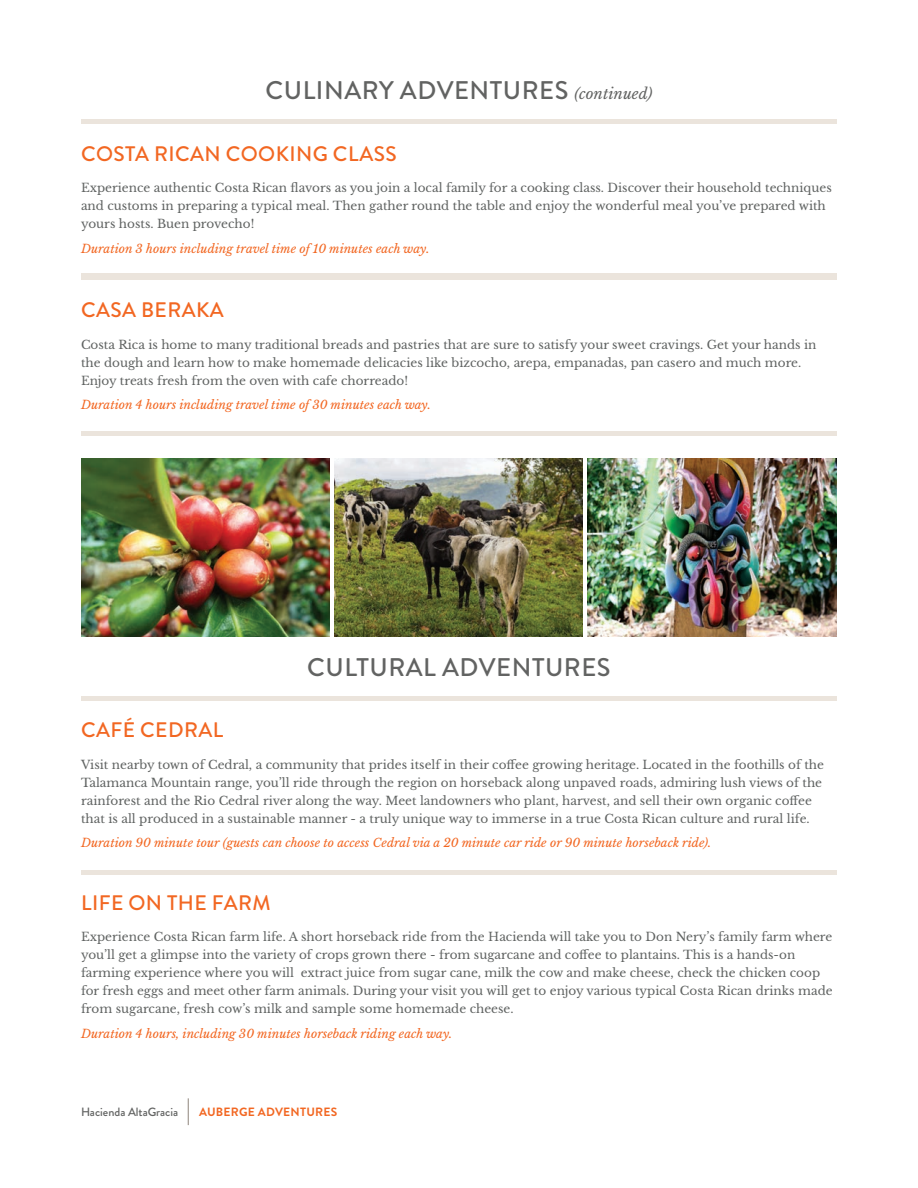
<style>
.page{position:relative;width:918px;height:1188px;background:#fff}
.page>*{position:absolute;margin:0;border:0;box-sizing:border-box;transform-origin:0 0}
.t1{font:500 25.5px "Brandon Grotesque";letter-spacing:.02em;color:#626362}
.t2{font:500 21px "Brandon Grotesque";letter-spacing:.02em;color:#f26722}
.t3{font:12px/18px "Libre Baskerville";color:#606362}
.t4{font:italic 12px "Libre Baskerville";color:#f26722}
.t5{font:500 12px "Brandon Grotesque";color:#626362}
.t6{font:700 12px "Brandon Grotesque";letter-spacing:.02em;color:#f26722}
.s1{font-family:"Libre Baskerville";font-weight:400;font-style:italic;font-size:15px}
</style>
<div class="page">
<hr style="left:81px;top:274px;width:756px;height:4px;background:#ebe4dc">
<hr style="left:81px;top:119px;width:756px;height:4px;background:#ebe4dc">
<hr style="left:81px;top:275px;width:756px;height:4px;background:#ebe4dc">
<hr style="left:81px;top:431px;width:756px;height:4px;background:#ebe4dc">
<hr style="left:81px;top:696px;width:756px;height:4px;background:#ebe4dc">
<hr style="left:81px;top:870px;width:756px;height:4px;background:#ebe4dc">
<img style="left:81px;top:458px;width:248px;height:179px">
<img style="left:335px;top:458px;width:248px;height:179px">
<img style="left:588px;top:458px;width:249px;height:179px">
<svg style="left:188px;top:1098px;width:1px;height:27px"></svg>
<p class="t1" style="left:266px;top:73px;width:388px">CULINARY ADVENTURES <span class="s1">(continued)</span></p>
<p class="t2" style="left:81px;top:139px;width:317px">COSTA RICAN COOKING CLASS</p>
<p class="t3" style="left:81px;top:179px;width:752px">Experience authentic Costa Rican flavors as you join a local family for a cooking class. Discover their household techniques and customs in preparing a typical meal. Then gather round the table and enjoy the wonderful meal you’ve prepared with yours hosts. Buen provecho!</p>
<p class="t4" style="left:81px;top:241px;width:350px">Duration 3 hours including travel time of 10 minutes each way.</p>
<p class="t2" style="left:81px;top:295px;width:144px">CASA BERAKA</p>
<p class="t3" style="left:81px;top:335px;width:737px">Costa Rica is home to many traditional breads and pastries that are sure to satisfy your sweet cravings. Get your hands in the dough and learn how to make homemade delicacies like bizcocho, arepa, empanadas, pan casero and much more.<br>Enjoy treats fresh from the oven with cafe chorreado!</p>
<p class="t4" style="left:81px;top:398px;width:351px">Duration 4 hours including travel time of 30 minutes each way.</p>
<p class="t1" style="left:307px;top:649px;width:305px">CULTURAL ADVENTURES</p>
<p class="t2" style="left:81px;top:715px;width:144px">CAFÉ CEDRAL</p>
<p class="t3" style="left:81px;top:755px;width:745px">Visit nearby town of Cedral, a community that prides itself in their coffee growing heritage. Located in the foothills of the Talamanca Mountain range, you’ll ride through the region on horseback along unpaved roads, admiring lush views of the rainforest and the Rio Cedral river along the way. Meet landowners who plant, harvest, and sell their own organic coffee that is all produced in a sustainable manner - a truly unique way to immerse in a true Costa Rican culture and rural life.</p>
<p class="t4" style="left:81px;top:836px;width:632px">Duration 90 minute tour (guests can choose to access Cedral via a 20 minute car ride or 90 minute horseback ride).</p>
<p class="t2" style="left:81px;top:888px;width:191px">LIFE ON THE FARM</p>
<p class="t3" style="left:81px;top:928px;width:753px">Experience Costa Rican farm life. A short horseback ride from the Hacienda will take you to Don Nery’s family farm where you’ll get a glimpse into the variety of crops grown there - from sugarcane and coffee to plantains. This is a hands-on farming experience where you will extract juice from sugar cane, milk the cow and make cheese, check the chicken coop for fresh eggs and meet other farm animals. During your visit you will get to enjoy various typical Costa Rican drinks made from sugarcane, fresh cow’s milk and sample some homemade cheese.</p>
<p class="t4" style="left:81px;top:1027px;width:373px">Duration 4 hours, including 30 minutes horseback riding each way.</p>
<p class="t5" style="left:81px;top:1103px;width:99px">Hacienda AltaGracia</p>
<p class="t6" style="left:199px;top:1103px;width:140px">AUBERGE ADVENTURES</p>
</div>
